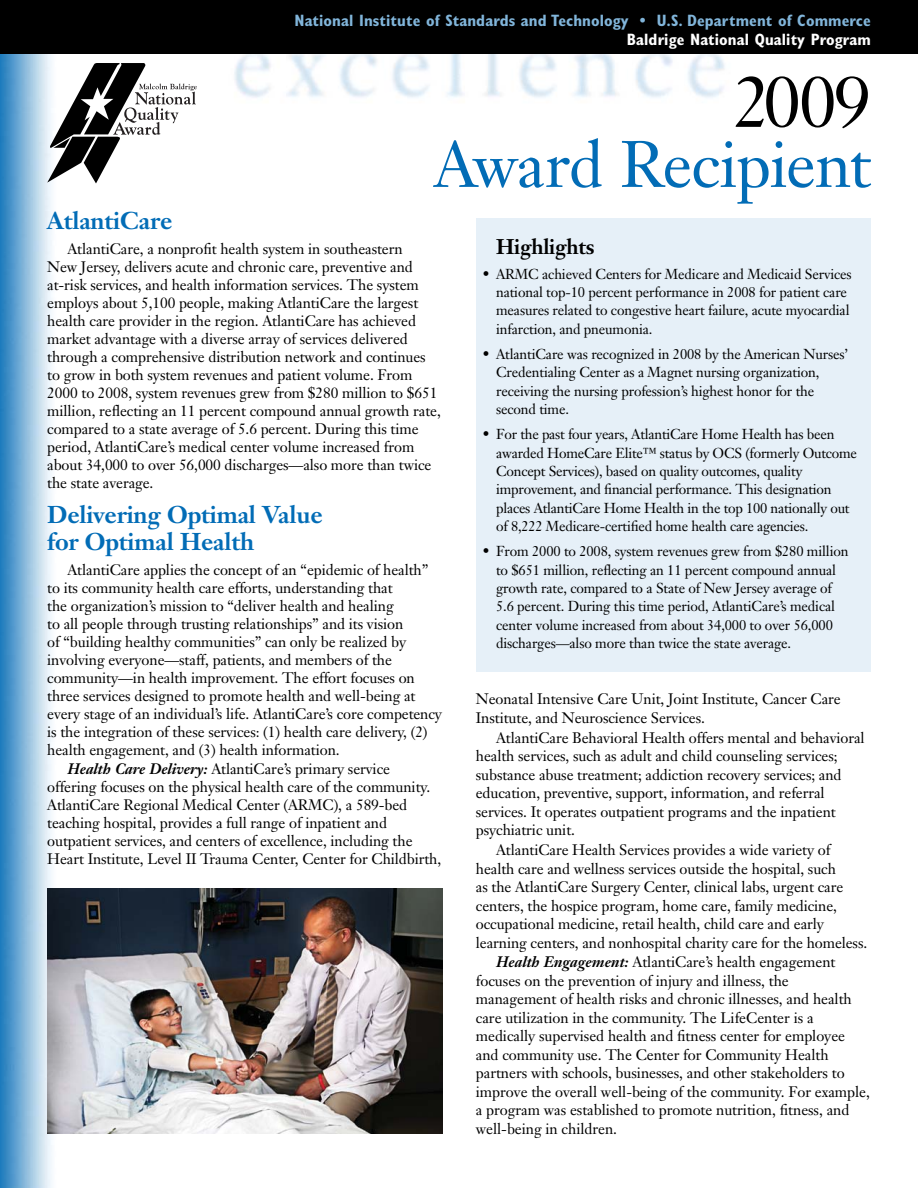
<style>
.page{position:relative;width:918px;height:1188px;background:#fff}
.page>*{position:absolute;margin:0;border:0;box-sizing:border-box;transform-origin:0 0}
.t1{font:72px "Janson Text";color:#000}
.t2{font:64.5px "Janson Text";letter-spacing:-.025em;color:#026cb6}
.t3{font:700 24px/27px "Janson Text";letter-spacing:-.005em;color:#026cb6}
.t4{font:700 21px "Janson Text";letter-spacing:-.01em;color:#000}
.t5{font:700 condensed 16.5px "Gill Sans";letter-spacing:.005em;color:#81b5da}
.t6{font:700 condensed 16.5px "Gill Sans";letter-spacing:.005em;color:#fff}
.t7{font:15px/18px "Janson Text";letter-spacing:-.005em;color:#000}
.t8{font:14.25px/18.5px "Janson Text";letter-spacing:-.01em;color:#000}
.s1{font-weight:700;font-style:italic}
</style>
<div class="page">
<img style="left:234px;top:54px;width:491px;height:44px">
<img style="left:0;top:54px;width:52px;height:1134px">
<div style="left:0;top:0;width:918px;height:54px;background:#000"></div>
<svg style="left:47px;top:63px;width:150px;height:120px"></svg>
<img style="left:47px;top:888px;width:395px;height:246px">
<div style="left:476px;top:218px;width:395px;height:453px;background:#e6f0f8"></div>
<p class="t5" style="left:294px;top:15px;width:578px">National Institute of Standards and Technology • U.S. Department of Commerce</p>
<p class="t6" style="left:627px;top:34px;width:245px">Baldrige National Quality Program</p>
<h1 class="t1" style="left:733px;top:72px;width:139px">2009</h1>
<h2 class="t2" style="left:434px;top:138px;width:438px">Award Recipient</h2>
<h3 class="t3" style="left:47px;top:209px;width:127px">AtlantiCare</h3>
<p class="t7" style="left:47px;top:241px;width:395px;text-indent:20px">AtlantiCare, a nonprofit health system in southeastern<br>New Jersey, delivers acute and chronic care, preventive and at-risk services, and health information services. The system employs about 5,100 people, making AtlantiCare the largest health care provider in the region. AtlantiCare has achieved market advantage with a diverse array of services delivered through a comprehensive distribution network and continues to grow in both system revenues and patient volume. From 2000 to 2008, system revenues grew from $280 million to $651 million, reflecting an 11 percent compound annual growth rate, compared to a state average of 5.6 percent. During this time period, AtlantiCare’s medical center volume increased from about 34,000 to over 56,000 discharges—also more than twice the state average.</p>
<h3 class="t3" style="left:47px;top:503px;width:277px">Delivering Optimal Value for Optimal Health</h3>
<p class="t7" style="left:47px;top:562px;width:396px;text-indent:20px">AtlantiCare applies the concept of an “epidemic of health” to its community health care efforts, understanding that<br>the organization’s mission to “deliver health and healing<br>to all people through trusting relationships” and its vision<br>of “building healthy communities” can only be realized by involving everyone—staff, patients, and members of the community—in health improvement. The effort focuses on three services designed to promote health and well-being at every stage of an individual’s life. AtlantiCare’s core competency is the integration of these services: (1) health care delivery, (2) health engagement, and (3) health information.</p>
<p class="t7" style="left:47px;top:761px;width:396px;text-indent:20px"><span class="s1">Health Care Delivery:</span> AtlantiCare’s primary service offering focuses on the physical health care of the community.<br>AtlantiCare Regional Medical Center (ARMC), a 589-bed teaching hospital, provides a full range of inpatient and outpatient services, and centers of excellence, including the Heart Institute, Level II Trauma Center, Center for Childbirth,</p>
<h3 class="t4" style="left:496px;top:238px;width:100px">Highlights</h3>
<p class="t8" style="left:496px;top:266px;width:357px;text-indent:-13px">• ARMC achieved Centers for Medicare and Medicaid Services national top-10 percent performance in 2008 for patient care measures related to congestive heart failure, acute myocardial infarction, and pneumonia.</p>
<p class="t8" style="left:496px;top:346px;width:354px;text-indent:-13px">• AtlantiCare was recognized in 2008 by the American Nurses’ Credentialing Center as a Magnet nursing organization, receiving the nursing profession’s highest honor for the second time.</p>
<p class="t8" style="left:496px;top:426px;width:362px;text-indent:-13px">• For the past four years, AtlantiCare Home Health has been awarded HomeCare Elite™ status by OCS (formerly Outcome Concept Services), based on quality outcomes, quality improvement, and financial performance. This designation places AtlantiCare Home Health in the top 100 nationally out of 8,222 Medicare-certified home health care agencies.</p>
<p class="t8" style="left:496px;top:543px;width:354px;text-indent:-13px">• From 2000 to 2008, system revenues grew from $280 million to $651 million, reflecting an 11 percent compound annual growth rate, compared to a State of New Jersey average of 5.6 percent. During this time period, AtlantiCare’s medical center volume increased from about 34,000 to over 56,000 discharges—also more than twice the state average.</p>
<p class="t7" style="left:476px;top:692px;width:366px;line-height:18.5px">Neonatal Intensive Care Unit, Joint Institute, Cancer Care<br>Institute, and Neuroscience Services.</p>
<p class="t7" style="left:476px;top:730px;width:390px;line-height:18.5px;text-indent:20px">AtlantiCare Behavioral Health offers mental and behavioral health services, such as adult and child counseling services; substance abuse treatment; addiction recovery services; and education, preventive, support, information, and referral services. It operates outpatient programs and the inpatient psychiatric unit.</p>
<p class="t7" style="left:476px;top:842px;width:393px;line-height:18.5px;text-indent:20px">AtlantiCare Health Services provides a wide variety of health care and wellness services outside the hospital, such<br>as the AtlantiCare Surgery Center, clinical labs, urgent care centers, the hospice program, home care, family medicine, occupational medicine, retail health, child care and early learning centers, and nonhospital charity care for the homeless.</p>
<p class="t7" style="left:476px;top:955px;width:396px;line-height:18.5px;text-indent:20px"><span class="s1">Health Engagement:</span> AtlantiCare’s health engagement focuses on the prevention of injury and illness, the management of health risks and chronic illnesses, and health care utilization in the community. The LifeCenter is a medically supervised health and fitness center for employee and community use. The Center for Community Health partners with schools, businesses, and other stakeholders to improve the overall well-being of the community. For example, a program was established to promote nutrition, fitness, and well-being in children.</p>
</div>
